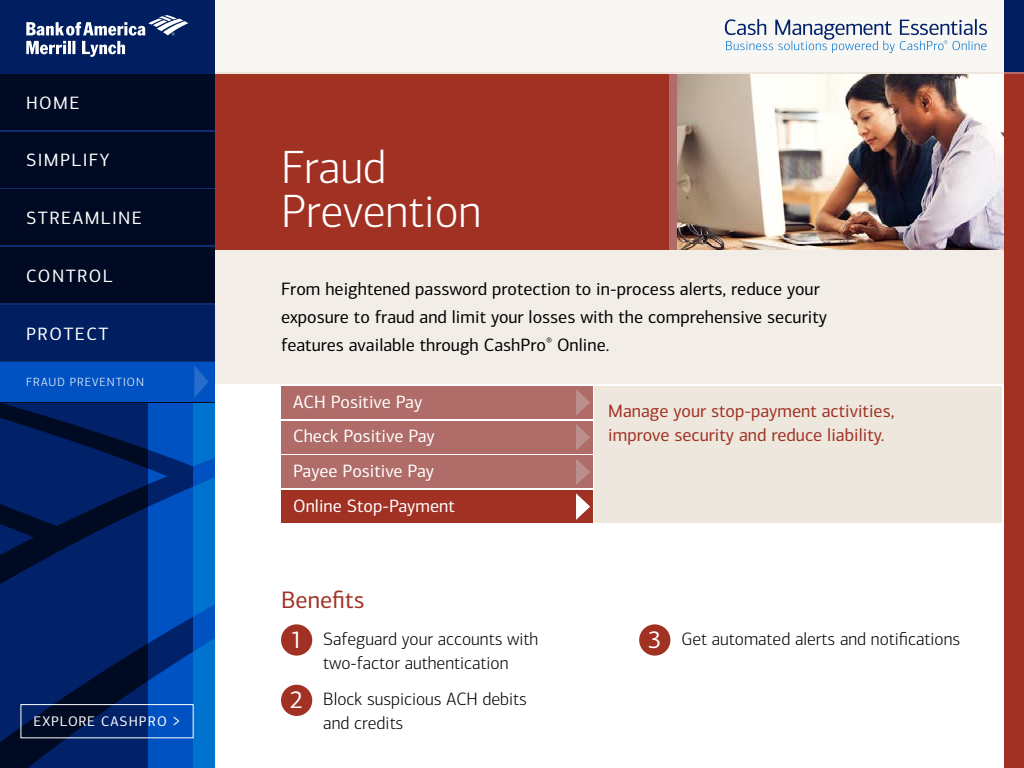
<style>
.page{position:relative;width:1024px;height:768px;background:#fff}
.page>*{position:absolute;margin:0;border:0;box-sizing:border-box;transform-origin:0 0}
.t1{font:300 47px/44.8px "Connections";color:#fff}
.t2{font:24px "Connections";color:#a03123}
.t3{font:24px "Connections";color:#fff}
.t4{font:18px/28px "Connections";color:#000}
.t5{font:300 18px/24px "Connections";color:#000}
.t6{font:18px/34.8px "Connections";color:#fff}
.t7{font:18px/24px "Connections";color:#a03123}
.t8{font:18px "Connections";letter-spacing:.08em;color:#fff}
.t9{font:14px "Connections";letter-spacing:.08em;color:#fff}
.t10{font:300 12px "Connections";letter-spacing:.08em;color:#fff}
.s1{font-size:20px}
</style>
<div class="page">
<div style="left:214px;top:0;width:810px;height:72px;background:#f9f7f4"></div>
<div style="left:1004px;top:0;width:20px;height:72px;background:#001e60"></div>
<svg style="left:725px;top:19px;width:262px;height:34px"></svg>
<div style="left:214px;top:250px;width:790px;height:134px;background:#f2eee7"></div>
<div style="left:1004px;top:74px;width:20px;height:694px;background:#a03123"></div>
<div style="left:214px;top:74px;width:455px;height:176px;background:#a03123"></div>
<div style="left:669px;top:74px;width:8px;height:176px;background:#af6c68"></div>
<hr style="left:1004px;top:72px;width:20px;height:2px;background:#af6c68">
<img style="left:677px;top:74px;width:327px;height:176px">
<hr style="left:214px;top:72px;width:790px;height:2px;background:#ede7dd">
<div style="left:281px;top:624px;width:31px;height:32px;background:#a03123;border-radius:50%"></div>
<div style="left:639px;top:624px;width:31px;height:32px;background:#a03123;border-radius:50%"></div>
<div style="left:281px;top:685px;width:31px;height:31px;background:#a03123;border-radius:50%"></div>
<div style="left:594px;top:386px;width:408px;height:137px;background:#ede7dd"></div>
<div style="left:281px;top:490px;width:311px;height:33px;background:#a03123"></div>
<svg style="left:576px;top:493px;width:14px;height:27px"></svg>
<div style="left:281px;top:386px;width:311px;height:33px;background:#af6c68"></div>
<svg style="left:576px;top:389px;width:14px;height:26px"></svg>
<div style="left:281px;top:421px;width:311px;height:33px;background:#af6c68"></div>
<svg style="left:576px;top:424px;width:14px;height:26px"></svg>
<div style="left:281px;top:456px;width:311px;height:32px;background:#af6c68"></div>
<svg style="left:576px;top:459px;width:14px;height:26px"></svg>
<div style="left:0;top:388px;width:214px;height:16px;background:#000a23"></div>
<div style="left:0;top:74px;width:214px;height:328px;background:#0e2c70"></div>
<svg style="left:0;top:404px;width:148px;height:364px;background:#011b58"></svg>
<svg style="left:148px;top:404px;width:66px;height:364px;background:#0054b9"></svg>
<div style="left:0;top:362px;width:214px;height:40px;background:#0052c2"></div>
<svg style="left:194px;top:366px;width:15px;height:32px"></svg>
<div style="left:0;top:305px;width:214px;height:56px;background:#001e60"></div>
<div style="left:0;top:74px;width:214px;height:56px;background:#000a23"></div>
<div style="left:0;top:132px;width:214px;height:55px;background:#000a23"></div>
<div style="left:0;top:189px;width:214px;height:56px;background:#000a23"></div>
<div style="left:0;top:247px;width:214px;height:56px;background:#000a23"></div>
<div style="left:21px;top:704px;width:172px;height:34px;border:1px solid #fff"></div>
<div style="left:0;top:0;width:214px;height:74px;background:#001e60"></div>
<svg style="left:26px;top:15px;width:162px;height:42px"></svg>
<p class="t6" style="left:26px;top:85px;width:55px">HOME</p>
<p class="t8" style="left:26px;top:150px;width:85px">SIMPLIFY</p>
<p class="t8" style="left:26px;top:207px;width:118px">STREAMLINE</p>
<p class="t8" style="left:26px;top:265px;width:88px">CONTROL</p>
<p class="t8" style="left:26px;top:323px;width:84px">PROTECT</p>
<p class="t10" style="left:26px;top:375px;width:119px">FRAUD PREVENTION</p>
<p class="t9" style="left:33px;top:713px;width:148px">EXPLORE CASHPRO <span class="s1">&gt;</span></p>
<h1 class="t1" style="left:281px;top:145px;width:202px">Fraud<br>Prevention</h1>
<p class="t4" style="left:281px;top:274px;width:548px">From heightened password protection to in-process alerts, reduce your exposure to fraud and limit your losses with the comprehensive security features available through CashPro<sup>®</sup> Online.</p>
<p class="t6" style="left:293px;top:384px;width:143px">ACH Positive Pay<br>Check Positive Pay<br>Payee Positive Pay</p>
<p class="t6" style="left:293px;top:488px;width:163px">Online Stop-Payment</p>
<p class="t7" style="left:608px;top:399px;width:288px">Manage your stop-payment activities, improve security and reduce liability.</p>
<h2 class="t2" style="left:281px;top:586px;width:85px">Benefits</h2>
<h2 class="t3" style="left:290px;top:625px;width:15px">1</h2>
<h2 class="t3" style="left:648px;top:625px;width:15px">3</h2>
<p class="t5" style="left:323px;top:627px;width:217px">Safeguard your accounts with two-factor authentication</p>
<p class="t5" style="left:681px;top:627px;width:280px">Get automated alerts and notifications</p>
<p class="t5" style="left:323px;top:688px;width:205px">Block suspicious ACH debits and credits</p>
<h2 class="t3" style="left:290px;top:686px;width:15px">2</h2>
</div>
